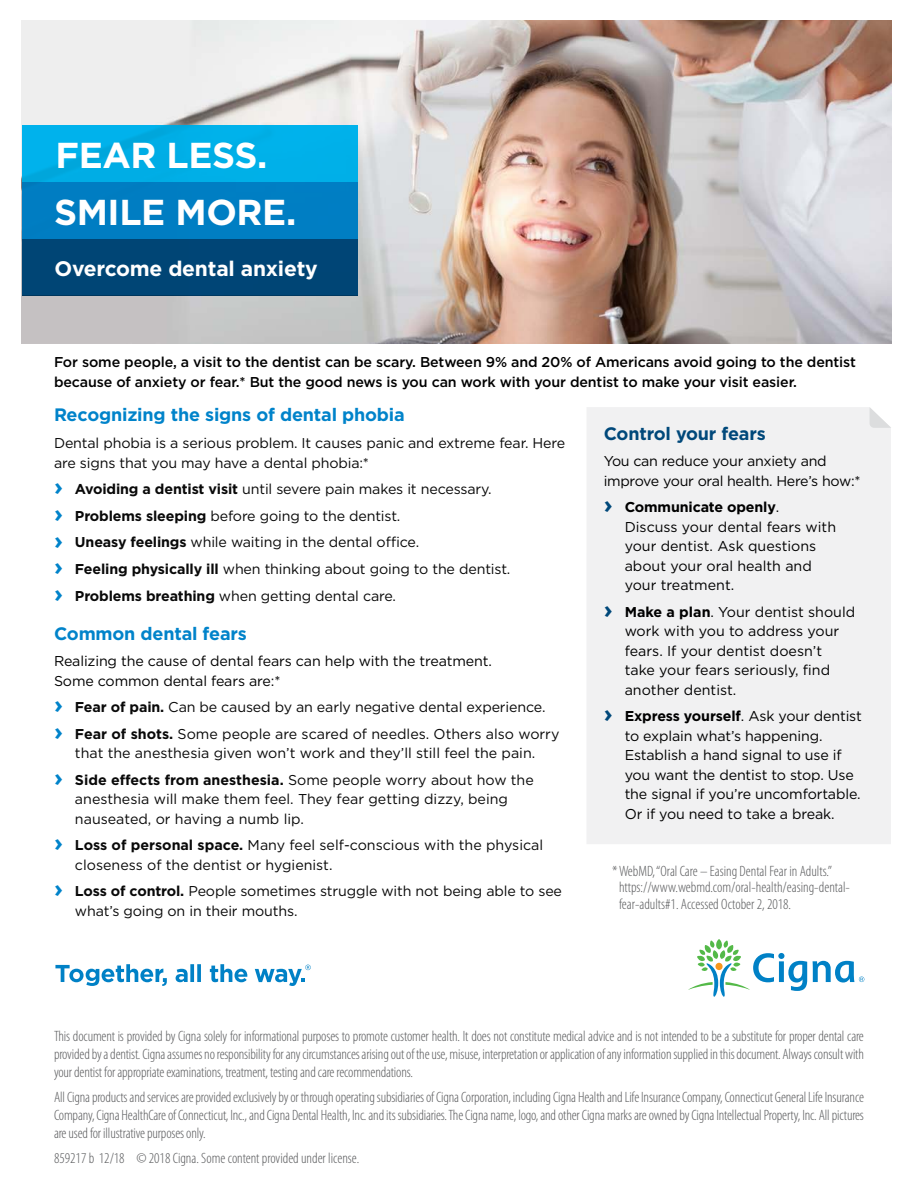
<style>
.page{position:relative;width:918px;height:1188px;background:#fff}
.page>*{position:absolute;margin:0;border:0;box-sizing:border-box;transform-origin:0 0}
.t1{font:700 36px/56.7px "Gotham";letter-spacing:-.01em;color:#fff}
.t2{font:700 21px "Gotham";letter-spacing:-.01em;color:#fff}
.t3{font:700 18px "Gotham";letter-spacing:-.01em;color:#0083ca}
.t4{font:700 18px "Gotham";letter-spacing:-.01em;color:#00487a}
.t5{font:300 condensed 15px/18px "Myriad Pro";letter-spacing:-.005em;color:#58595b;text-align:justify}
.t6{font:14.25px/26.5px "Gotham";letter-spacing:-.01em;color:#090909}
.t7{font:14.25px/19.5px "Gotham";letter-spacing:-.01em;color:#000}
.t8{font:500 14.25px/19.5px "Gotham";letter-spacing:-.01em;color:#000}
.s1{font-weight:700;font-size:24px;color:#0083ca}
.s2{font-weight:700}
.s3{font-weight:700;font-size:24px;color:#00487a}
</style>
<div class="page">
<img style="left:22px;top:21px;width:869px;height:322px">
<div style="left:22px;top:182px;width:335px;height:57px;background:#007ec2"></div>
<div style="left:22px;top:239px;width:335px;height:57px;background:#00487a"></div>
<div style="left:22px;top:125px;width:335px;height:57px;background:#00b0e8"></div>
<div style="left:587px;top:407px;width:304px;height:437px;background:#f1f1f2"></div>
<svg style="left:870px;top:407px;width:21px;height:21px"></svg>
<svg style="left:55px;top:964px;width:112px;height:22px"></svg>
<svg style="left:176px;top:964px;width:25px;height:18px"></svg>
<svg style="left:210px;top:964px;width:37px;height:18px"></svg>
<svg style="left:255px;top:965px;width:56px;height:21px"></svg>
<svg style="left:688px;top:939px;width:176px;height:58px"></svg>
<h1 class="t1" style="left:55px;top:127px;width:49px">Fear</h1>
<h1 class="t1" style="left:167px;top:127px;width:23px">less</h1>
<h1 class="t1" style="left:54px;top:127px;width:244px;text-indent:203px">.<br>Smile more.</h1>
<h2 class="t2" style="left:54px;top:254px;width:265px">Overcome dental anxiety</h2>
<p class="t8" style="left:54px;top:352px;width:803px">For some people, a visit to the dentist can be scary. Between 9% and 20% of Americans avoid going to the dentist because of anxiety or fear.* But the good news is you can work with your dentist to make your visit easier.</p>
<p class="t3" style="left:54px;top:403px;width:352px">Recognizing the signs of dental phobia</p>
<p class="t6" style="left:54px;top:433px;width:513px;line-height:19.8px">Dental phobia is a serious problem. It causes panic and extreme fear. Here are signs that you may have a dental phobia:*</p>
<p class="t6" style="left:54px;top:476px;width:458px"><span class="s1">›</span> <span class="s2">Avoiding a dentist visit</span> until severe pain makes it necessary.<br><span class="s1">›</span> <span class="s2">Problems sleeping</span> before going to the dentist.<br><span class="s1">›</span> <span class="s2">Uneasy feelings</span> while waiting in the dental office.<br><span class="s1">›</span> <span class="s2">Feeling physically ill</span> when thinking about going to the dentist. <span class="s1">›</span> <span class="s2">Problems breathing</span> when getting dental care.</p>
<p class="t3" style="left:54px;top:621px;width:194px">Common dental fears</p>
<p class="t7" style="left:54px;top:651px;width:439px">Realizing the cause of dental fears can help with the treatment.<br>Some common dental fears are:*</p>
<p class="t6" style="left:54px;top:694px;width:507px"><span class="s1">›</span> <span class="s2">Fear of pain.</span> Can be caused by an early negative dental experience.<br><span class="s1">›</span> <span class="s2">Fear of shots.</span> Some people are scared of needles. Others also worry</p>
<p class="t6" style="left:54px;top:740px;width:483px;text-align:right">that the anesthesia given won’t work and they’ll still feel the pain.<br><span class="s1">›</span> <span class="s2">Side effects from anesthesia.</span> Some people worry about how the</p>
<p class="t6" style="left:75px;top:789px;width:435px;line-height:19.5px">anesthesia will make them feel. They fear getting dizzy, being nauseated, or having a numb lip.</p>
<p class="t6" style="left:75px;top:835px;width:470px;line-height:19.5px;text-indent:-21px"><span class="s1">›</span> <span class="s2">Loss of personal space.</span> Many feel self-conscious with the physical closeness of the dentist or hygienist.</p>
<p class="t6" style="left:75px;top:881px;width:489px;line-height:19.5px;text-indent:-21px"><span class="s1">›</span> <span class="s2">Loss of control.</span> People sometimes struggle with not being able to see what’s going on in their mouths.</p>
<p class="t4" style="left:604px;top:421px;width:164px">Control your fears</p>
<p class="t7" style="left:604px;top:451px;width:258px">You can reduce your anxiety and improve your oral health. Here’s how:*</p>
<p class="t7" style="left:625px;top:497px;width:213px;text-indent:-21px"><span class="s3">›</span> <span class="s2">Communicate openly</span>.<br>Discuss your dental fears with your dentist. Ask questions about your oral health and your treatment.</p>
<p class="t7" style="left:625px;top:602px;width:232px;text-indent:-21px"><span class="s3">›</span> <span class="s2">Make a plan</span>. Your dentist should work with you to address your fears. If your dentist doesn’t take your fears seriously, find another dentist.</p>
<p class="t7" style="left:625px;top:706px;width:239px;text-indent:-21px"><span class="s3">›</span> <span class="s2">Express yourself</span>. Ask your dentist to explain what’s happening.<br>Establish a hand signal to use if you want the dentist to stop. Use the signal if you’re uncomfortable.<br>Or if you need to take a break.</p>
<p class="t5" style="left:619px;top:863px;width:232px;line-height:16.5px;text-align:left;text-indent:-7px">* WebMD, “Oral Care – Easing Dental Fear in Adults.” https://www.webmd.com/oral-health/easing-dental&shy;fear-adults#1. Accessed October 2, 2018.</p>
<p class="t5" style="left:54px;top:1027px;width:812px">This document is provided by Cigna solely for informational purposes to promote customer health. It does not constitute medical advice and is not intended to be a substitute for proper dental care provided by a dentist. Cigna assumes no responsibility for any circumstances arising out of the use, misuse, interpretation or application of any information supplied in this document. Always consult with your dentist for appropriate examinations, treatment, testing and care recommendations.</p>
<p class="t5" style="left:54px;top:1088px;width:812px">All Cigna products and services are provided exclusively by or through operating subsidiaries of Cigna Corporation, including Cigna Health and Life Insurance Company, Connecticut General Life Insurance Company, Cigna HealthCare of Connecticut, Inc., and Cigna Dental Health, Inc. and its subsidiaries. The Cigna name, logo, and other Cigna marks are owned by Cigna Intellectual Property, Inc. All pictures are used for illustrative purposes only.</p>
<p class="t5" style="left:54px;top:1149px;width:307px">859217 b 12/18 © 2018 Cigna. Some content provided under license.</p>
</div>
